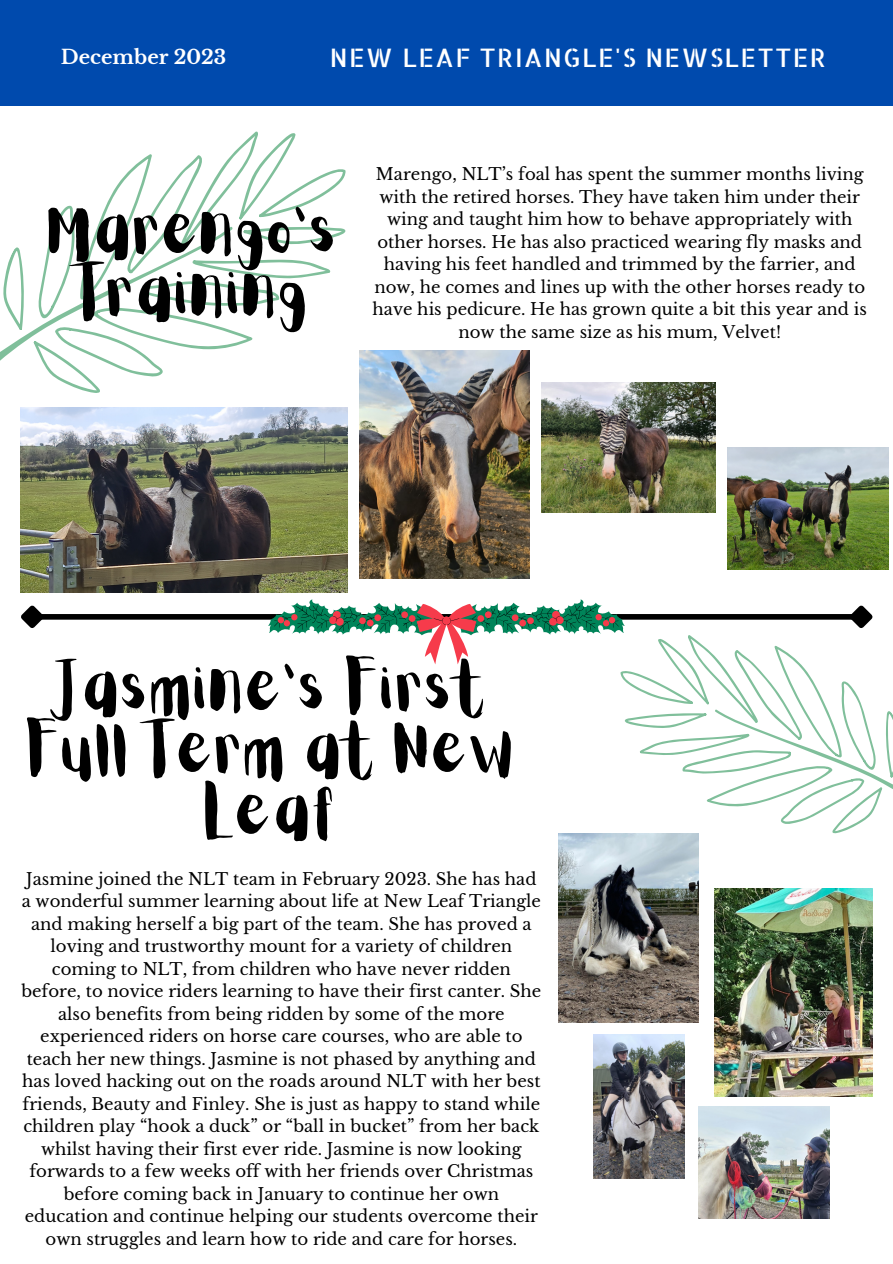
<style>
.page{position:relative;width:893px;height:1264px;background:#fff}
.page>*{position:absolute;margin:0;border:0;box-sizing:border-box;transform-origin:0 0}
.t1{font:57px/61.8px "Aloja Extended";color:#000;text-align:center}
.t2{font:25.5px "Allerta Stencil";letter-spacing:.05em;color:#fff}
.t3{font:700 19.5px "Libre Baskerville";color:#fff}
.t4{font:16.5px/22.5px "Libre Baskerville";color:#000;text-align:center}
</style>
<div class="page">
<div style="left:0;top:0;width:892px;height:106px;background:#004aad"></div>
<svg style="left:0;top:131px;width:346px;height:262px"></svg>
<div style="left:39px;top:614px;width:815px;height:5px;background:#000"></div>
<svg style="left:21px;top:605px;width:28px;height:23px"></svg>
<img style="left:21px;top:407px;width:326px;height:185px">
<img style="left:727px;top:448px;width:161px;height:121px">
<img style="left:360px;top:351px;width:170px;height:227px">
<img style="left:542px;top:383px;width:173px;height:129px">
<img style="left:558px;top:876px;width:140px;height:146px">
<img style="left:714px;top:888px;width:158px;height:208px">
<img style="left:593px;top:1034px;width:91px;height:144px">
<img style="left:698px;top:1106px;width:131px;height:112px">
<svg style="left:268px;top:599px;width:624px;height:277px"></svg>
<p class="t3" style="left:61px;top:45px;width:167px">December 2023</p>
<p class="t2" style="left:330px;top:40px;width:498px">NEW LEAF TRIANGLE'S NEWSLETTER</p>
<p class="t1" style="left:48px;top:204px;width:293px">Marengo’s<br>Training</p>
<p class="t4" style="left:372px;top:163px;width:496px">Marengo, NLT’s foal has spent the summer months living with the retired horses. They have taken him under their wing and taught him how to behave appropriately with other horses. He has also practiced wearing fly masks and having his feet handled and trimmed by the farrier, and now, he comes and lines up with the other horses ready to have his pedicure. He has grown quite a bit this year and is now the same size as his mum, Velvet!</p>
<p class="t1" style="left:26px;top:661px;width:491px">Jasmine’s First<br>Full Term at New<br>Leaf</p>
<p class="t4" style="left:21px;top:867px;width:521px">Jasmine joined the NLT team in February 2023. She has had a wonderful summer learning about life at New Leaf Triangle and making herself a big part of the team. She has proved a loving and trustworthy mount for a variety of children coming to NLT, from children who have never ridden before, to novice riders learning to have their first canter. She also benefits from being ridden by some of the more experienced riders on horse care courses, who are able to teach her new things. Jasmine is not phased by anything and has loved hacking out on the roads around NLT with her best friends, Beauty and Finley. She is just as happy to stand while children play “hook a duck” or “ball in bucket” from her back whilst having their first ever ride. Jasmine is now looking forwards to a few weeks off with her friends over Christmas before coming back in January to continue her own education and continue helping our students overcome their own struggles and learn how to ride and care for horses.</p>
</div>
